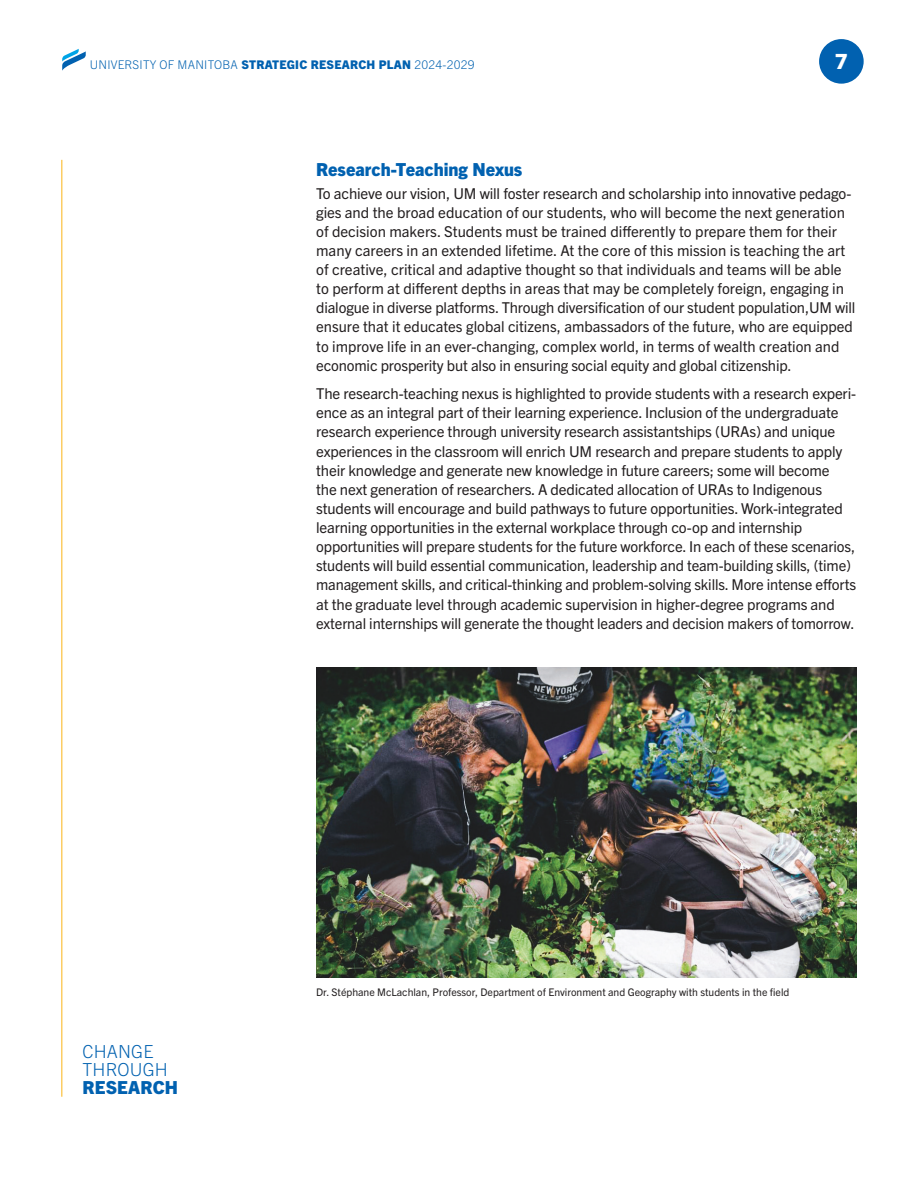
<style>
.page{position:relative;width:918px;height:1188px;background:#fff}
.page>*{position:absolute;margin:0;border:0;box-sizing:border-box;transform-origin:0 0}
.t1{font:800 21px "Trade Gothic Next LT Pro";color:#fff}
.Small_subhead{font:800 18px "Trade Gothic Next LT Pro";color:#0161b0}
.t2{font:300 18px/18px "Trade Gothic Next LT Pro";letter-spacing:.01em;color:#0161b0}
.Body_Copy{font:15px/19px "Trade Gothic Next LT Pro";letter-spacing:-.01em;color:#231f20}
.t3{font:300 12px "Trade Gothic Next LT Pro";letter-spacing:.02em;color:#0161b0}
.photo_captions{font:10.5px "Trade Gothic Next LT Pro";color:#231f20}
.s1{font-weight:800}
</style>
<div class="page">
<div style="left:819px;top:39px;width:45px;height:45px;background:#0161b0;border-radius:50%"></div>
<svg style="left:62px;top:49px;width:24px;height:22px"></svg>
<hr style="left:61px;top:160px;width:1px;height:937px;background:#fbb416">
<img style="left:316px;top:667px;width:540px;height:311px">
<p class="t3" style="left:90px;top:57px;width:386px">UNIVERSITY OF MANITOBA <span class="s1">STRATEGIC RESEARCH PLAN</span> 2024-2029</p>
<h1 class="t1" style="left:835px;top:47px;width:14px">7</h1>
<h2 class="Small_subhead" style="left:316px;top:157px;width:208px">Research-Teaching Nexus</h2>
<p class="Body_Copy" style="left:316px;top:182px;width:541px">To achieve our vision, UM will foster research and scholarship into innovative pedago&shy;gies and the broad education of our students, who will become the next generation of decision makers. Students must be trained differently to prepare them for their many careers in an extended lifetime. At the core of this mission is teaching the art of creative, critical and adaptive thought so that individuals and teams will be able to perform at different depths in areas that may be completely foreign, engaging in dialogue in diverse platforms. Through diversification of our student population,UM will ensure that it educates global citizens, ambassadors of the future, who are equipped to improve life in an ever-changing, complex world, in terms of wealth creation and economic prosperity but also in ensuring social equity and global citizenship.</p>
<p class="Body_Copy" style="left:316px;top:383px;width:542px">The research-teaching nexus is highlighted to provide students with a research experi&shy;ence as an integral part of their learning experience. Inclusion of the undergraduate research experience through university research assistantships (URAs) and unique experiences in the classroom will enrich UM research and prepare students to apply their knowledge and generate new knowledge in future careers; some will become<br>the next generation of researchers. A dedicated allocation of URAs to Indigenous students will encourage and build pathways to future opportunities. Work-integrated learning opportunities in the external workplace through co-op and internship opportunities will prepare students for the future workforce. In each of these scenarios, students will build essential communication, leadership and team-building skills, (time) management skills, and critical-thinking and problem-solving skills. More intense efforts at the graduate level through academic supervision in higher-degree programs and external internships will generate the thought leaders and decision makers of tomorrow.</p>
<p class="t2" style="left:82px;top:1041px;width:87px">CHANGE<br>THROUGH</p>
<p class="Small_subhead" style="left:82px;top:1074px;width:97px">RESEARCH</p>
<p class="photo_captions" style="left:316px;top:985px;width:475px">Dr. Stéphane McLachlan, Professor, Department of Environment and Geography with students in the field</p>
</div>
